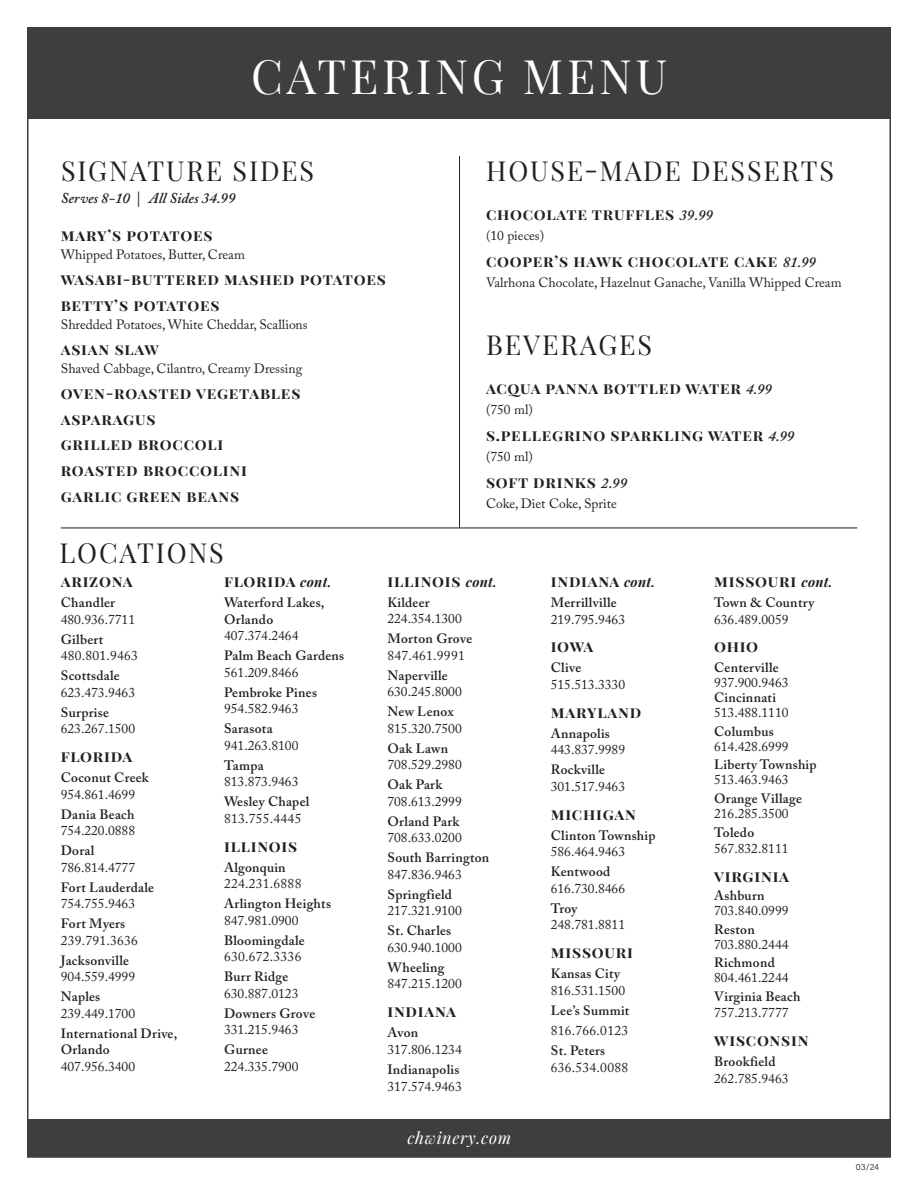
<style>
.page{position:relative;width:918px;height:1188px;background:#fff}
.page>*{position:absolute;margin:0;border:0;box-sizing:border-box;transform-origin:0 0}
.t1{font:46.5px "Playfair Display";letter-spacing:.08em;color:#fff}
.t2{font:27px "Playfair Display";letter-spacing:.07em;color:#231f20}
.t3{font:italic 16.5px "Playfair Display";letter-spacing:.04em;color:#fff}
.t4{font:700 15.75px "Playfair Display SC";letter-spacing:.05em;color:#231f20}
.t5{font:italic 600 15px "Adobe Caslon Pro";color:#231f20}
.t6{font:13.5px/16.5px "Adobe Caslon Pro";color:#231f20}
.t7{font:600 13.5px/16.5px "Adobe Caslon Pro";letter-spacing:.02em;color:#231f20}
.t8{font:13.5px/16.5px "Adobe Caslon Pro";letter-spacing:.02em;color:#231f20}
.t9{font:300 9px "Acumin Pro";color:#231f20}
.s1{font-family:"Adobe Caslon Pro";font-weight:600;font-style:italic;font-size:15px}
.s2{font-weight:600}
.s3{font-weight:400}
.s4{font-family:"Playfair Display";font-style:italic;font-size:13.5px}
</style>
<div class="page">
<div style="left:27px;top:1119px;width:864px;height:37px;background:#3e3e3f"></div>
<div style="left:27px;top:27px;width:864px;height:92px;background:#3e3e3f"></div>
<hr style="left:459px;top:156px;width:1px;height:372px;background:#231f20">
<hr style="left:61px;top:528px;width:796px;height:1px;background:#231f20">
<p class="t1" style="left:251px;top:47px;width:418px">CATERING MENU</p>
<p class="t2" style="left:61px;top:154px;width:255px">SIGNATURE SIDES</p>
<p class="t5" style="left:61px;top:189px;width:176px">Serves 8-10 | All Sides 34.99</p>
<p class="t4" style="left:61px;top:223px;width:153px">MARY’S POTATOES</p>
<p class="t6" style="left:61px;top:247px;width:186px">Whipped Potatoes, Butter, Cream</p>
<p class="t4" style="left:61px;top:267px;width:327px">WASABI-BUTTERED MASHED POTATOES</p>
<p class="t4" style="left:61px;top:293px;width:160px">BETTY’S POTATOES</p>
<p class="t6" style="left:61px;top:316px;width:248px">Shredded Potatoes, White Cheddar, Scallions</p>
<p class="t4" style="left:61px;top:337px;width:100px">ASIAN SLAW</p>
<p class="t6" style="left:61px;top:360px;width:243px">Shaved Cabbage, Cilantro, Creamy Dressing</p>
<p class="t4" style="left:61px;top:380px;width:241px">OVEN-ROASTED VEGETABLES</p>
<p class="t4" style="left:61px;top:406px;width:96px">ASPARAGUS</p>
<p class="t4" style="left:61px;top:432px;width:164px">GRILLED BROCCOLI</p>
<p class="t4" style="left:61px;top:458px;width:188px">ROASTED BROCCOLINI</p>
<p class="t4" style="left:61px;top:484px;width:180px">GARLIC GREEN BEANS</p>
<p class="t2" style="left:60px;top:536px;width:166px">LOCATIONS</p>
<p class="t2" style="left:486px;top:154px;width:349px">HOUSE-MADE DESSERTS</p>
<p class="t4" style="left:486px;top:202px;width:228px">CHOCOLATE TRUFFLES <span class="s1">39.99</span></p>
<p class="t6" style="left:486px;top:227px;width:60px">(10 pieces)</p>
<p class="t4" style="left:486px;top:249px;width:332px">COOPER’S HAWK CHOCOLATE CAKE <span class="s1">81.99</span></p>
<p class="t6" style="left:486px;top:274px;width:357px">Valrhona Chocolate, Hazelnut Ganache, Vanilla Whipped Cream</p>
<p class="t2" style="left:486px;top:328px;width:167px">BEVERAGES</p>
<p class="t4" style="left:486px;top:376px;width:287px">ACQUA PANNA BOTTLED WATER <span class="s1">4.99</span></p>
<p class="t6" style="left:486px;top:401px;width:48px">(750 ml)</p>
<p class="t4" style="left:486px;top:423px;width:310px">S.PELLEGRINO SPARKLING WATER <span class="s1">4.99</span></p>
<p class="t6" style="left:486px;top:448px;width:48px">(750 ml)</p>
<p class="t4" style="left:486px;top:470px;width:143px">SOFT DRINKS <span class="s1">2.99</span></p>
<p class="t6" style="left:486px;top:495px;width:132px">Coke, Diet Coke, Sprite</p>
<p class="t4" style="left:61px;top:569px;width:74px">ARIZONA</p>
<p class="t6" style="left:61px;top:594px;width:76px"><span class="s2">Chandler<br></span>480.936.7711</p>
<p class="t8" style="left:61px;top:631px;width:79px"><span class="s2">Gilbert<br></span>480.801.9463</p>
<p class="t6" style="left:61px;top:667px;width:76px"><span class="s2">Scottsdale<br></span>623.473.9463</p>
<p class="t6" style="left:61px;top:704px;width:76px"><span class="s2">Surprise<br></span>623.267.1500</p>
<p class="t4" style="left:61px;top:744px;width:73px">FLORIDA</p>
<p class="t7" style="left:61px;top:769px;width:90px">Coconut Creek<br><span class="s3">954.861.4699</span></p>
<p class="t6" style="left:61px;top:806px;width:76px"><span class="s2">Dania Beach<br></span>754.220.0888</p>
<p class="t6" style="left:61px;top:842px;width:76px"><span class="s2">Doral<br></span>786.814.4777</p>
<p class="t7" style="left:61px;top:879px;width:95px">Fort Lauderdale<br><span class="s3">754.755.9463</span></p>
<p class="t8" style="left:61px;top:915px;width:79px"><span class="s2">Fort Myers<br></span>239.791.3636</p>
<p class="t7" style="left:61px;top:952px;width:76px">Jacksonville<br><span class="s3">904.559.4999</span></p>
<p class="t6" style="left:61px;top:988px;width:76px"><span class="s2">Naples<br></span>239.449.1700</p>
<p class="t7" style="left:61px;top:1025px;width:118px">International Drive,<br>Orlando<br><span class="s3">407.956.3400</span></p>
<p class="t4" style="left:224px;top:569px;width:109px">FLORIDA <span class="s4">cont.</span></p>
<p class="t7" style="left:224px;top:594px;width:102px">Waterford Lakes,<br>Orlando<br><span class="s3">407.374.2464</span></p>
<p class="t7" style="left:224px;top:647px;width:122px">Palm Beach Gardens<br><span class="s3">561.209.8466</span></p>
<p class="t7" style="left:224px;top:684px;width:94px">Pembroke Pines<br><span class="s3">954.582.9463</span></p>
<p class="t6" style="left:224px;top:720px;width:76px"><span class="s2">Sarasota<br></span>941.263.8100</p>
<p class="t6" style="left:224px;top:757px;width:76px"><span class="s2">Tampa<br></span>813.873.9463</p>
<p class="t7" style="left:224px;top:793px;width:87px">Wesley Chapel<br><span class="s3">813.755.4445</span></p>
<p class="t4" style="left:224px;top:833px;width:75px">ILLINOIS</p>
<p class="t8" style="left:224px;top:859px;width:79px"><span class="s2">Algonquin<br></span>224.231.6888</p>
<p class="t7" style="left:224px;top:895px;width:108px">Arlington Heights<br><span class="s3">847.981.0900</span></p>
<p class="t7" style="left:224px;top:932px;width:82px">Bloomingdale<br><span class="s3">630.672.3336</span></p>
<p class="t6" style="left:224px;top:968px;width:76px"><span class="s2">Burr Ridge<br></span>630.887.0123</p>
<p class="t7" style="left:224px;top:1005px;width:93px">Downers Grove<br><span class="s3">331.215.9463</span></p>
<p class="t6" style="left:224px;top:1041px;width:76px"><span class="s2">Gurnee<br></span>224.335.7900</p>
<p class="t4" style="left:387px;top:569px;width:111px">ILLINOIS <span class="s4">cont.</span></p>
<p class="t6" style="left:387px;top:594px;width:76px"><span class="s2">Kildeer<br></span>224.354.1300</p>
<p class="t8" style="left:387px;top:630px;width:86px"><span class="s2">Morton Grove<br></span>847.461.9991</p>
<p class="t6" style="left:387px;top:667px;width:76px"><span class="s2">Naperville<br></span>630.245.8000</p>
<p class="t6" style="left:387px;top:703px;width:76px"><span class="s2">New Lenox<br></span>815.320.7500</p>
<p class="t6" style="left:387px;top:740px;width:76px"><span class="s2">Oak Lawn<br></span>708.529.2980</p>
<p class="t6" style="left:387px;top:776px;width:76px"><span class="s2">Oak Park<br></span>708.613.2999</p>
<p class="t6" style="left:387px;top:813px;width:76px"><span class="s2">Orland Park<br></span>708.633.0200</p>
<p class="t7" style="left:387px;top:849px;width:103px">South Barrington<br><span class="s3">847.836.9463</span></p>
<p class="t6" style="left:387px;top:886px;width:76px"><span class="s2">Springfield<br></span>217.321.9100</p>
<p class="t6" style="left:387px;top:922px;width:76px"><span class="s2">St. Charles<br></span>630.940.1000</p>
<p class="t6" style="left:387px;top:959px;width:76px"><span class="s2">Wheeling<br></span>847.215.1200</p>
<p class="t4" style="left:387px;top:999px;width:70px">INDIANA</p>
<p class="t7" style="left:387px;top:1024px;width:32px">Avon</p>
<p class="t6" style="left:387px;top:1041px;width:76px">317.806.1234</p>
<p class="t7" style="left:387px;top:1061px;width:76px">Indianapolis<br><span class="s3">317.574.9463</span></p>
<p class="t4" style="left:551px;top:569px;width:106px">INDIANA <span class="s4">cont.</span></p>
<p class="t7" style="left:551px;top:594px;width:76px">Merrillville<br><span class="s3">219.795.9463</span></p>
<p class="t4" style="left:551px;top:634px;width:44px">IOWA</p>
<p class="t6" style="left:551px;top:660px;width:76px"><span class="s2">Clive<br></span>515.513.3330</p>
<p class="t4" style="left:551px;top:700px;width:92px">MARYLAND</p>
<p class="t6" style="left:551px;top:725px;width:76px"><span class="s2">Annapolis<br></span>443.837.9989</p>
<p class="t6" style="left:551px;top:762px;width:76px"><span class="s2">Rockville<br></span>301.517.9463</p>
<p class="t4" style="left:551px;top:802px;width:87px">MICHIGAN</p>
<p class="t7" style="left:551px;top:827px;width:106px">Clinton Township<br><span class="s3">586.464.9463</span></p>
<p class="t6" style="left:551px;top:863px;width:76px"><span class="s2">Kentwood<br></span>616.730.8466</p>
<p class="t6" style="left:551px;top:900px;width:76px"><span class="s2">Troy<br></span>248.781.8811</p>
<p class="t4" style="left:551px;top:940px;width:84px">MISSOURI</p>
<p class="t6" style="left:551px;top:965px;width:76px"><span class="s2">Kansas City<br></span>816.531.1500</p>
<p class="t7" style="left:551px;top:1002px;width:80px">Lee’s Summit</p>
<p class="t8" style="left:551px;top:1022px;width:79px">816.766.0123</p>
<p class="t7" style="left:551px;top:1042px;width:56px">St. Peters</p>
<p class="t8" style="left:551px;top:1059px;width:79px">636.534.0088</p>
<p class="t4" style="left:714px;top:569px;width:120px">MISSOURI <span class="s4">cont.</span></p>
<p class="t7" style="left:714px;top:594px;width:102px">Town &amp; Country<br><span class="s3">636.489.0059</span></p>
<p class="t4" style="left:714px;top:634px;width:46px">OHIO</p>
<p class="t6" style="left:714px;top:660px;width:76px;line-height:15px"><span class="s2">Centerville<br></span>937.900.9463<br><span class="s2">Cincinnati<br></span>513.488.1110</p>
<p class="t6" style="left:714px;top:724px;width:76px;line-height:15px"><span class="s2">Columbus<br></span>614.428.6999</p>
<p class="t7" style="left:714px;top:757px;width:104px;line-height:15px">Liberty Township<br><span class="s3">513.463.9463</span></p>
<p class="t7" style="left:714px;top:791px;width:89px;line-height:15px">Orange Village<br><span class="s3">216.285.3500</span></p>
<p class="t6" style="left:714px;top:824px;width:76px"><span class="s2">Toledo<br></span>567.832.8111</p>
<p class="t4" style="left:714px;top:864px;width:77px">VIRGINIA</p>
<p class="t6" style="left:714px;top:888px;width:76px;line-height:15px"><span class="s2">Ashburn<br></span>703.840.0999</p>
<p class="t6" style="left:714px;top:922px;width:76px;line-height:15px"><span class="s2">Reston<br></span>703.880.2444</p>
<p class="t6" style="left:714px;top:955px;width:76px;line-height:15px"><span class="s2">Richmond<br></span>804.461.2244</p>
<p class="t7" style="left:714px;top:988px;width:88px">Virginia Beach<br><span class="s3">757.213.7777</span></p>
<p class="t4" style="left:714px;top:1028px;width:96px">WISCONSIN</p>
<p class="t6" style="left:714px;top:1053px;width:76px"><span class="s2">Brookfield<br></span>262.785.9463</p>
<p class="t3" style="left:407px;top:1127px;width:105px">chwinery.com</p>
<p class="t9" style="left:856px;top:1161px;width:25px">03/24</p>
</div>
